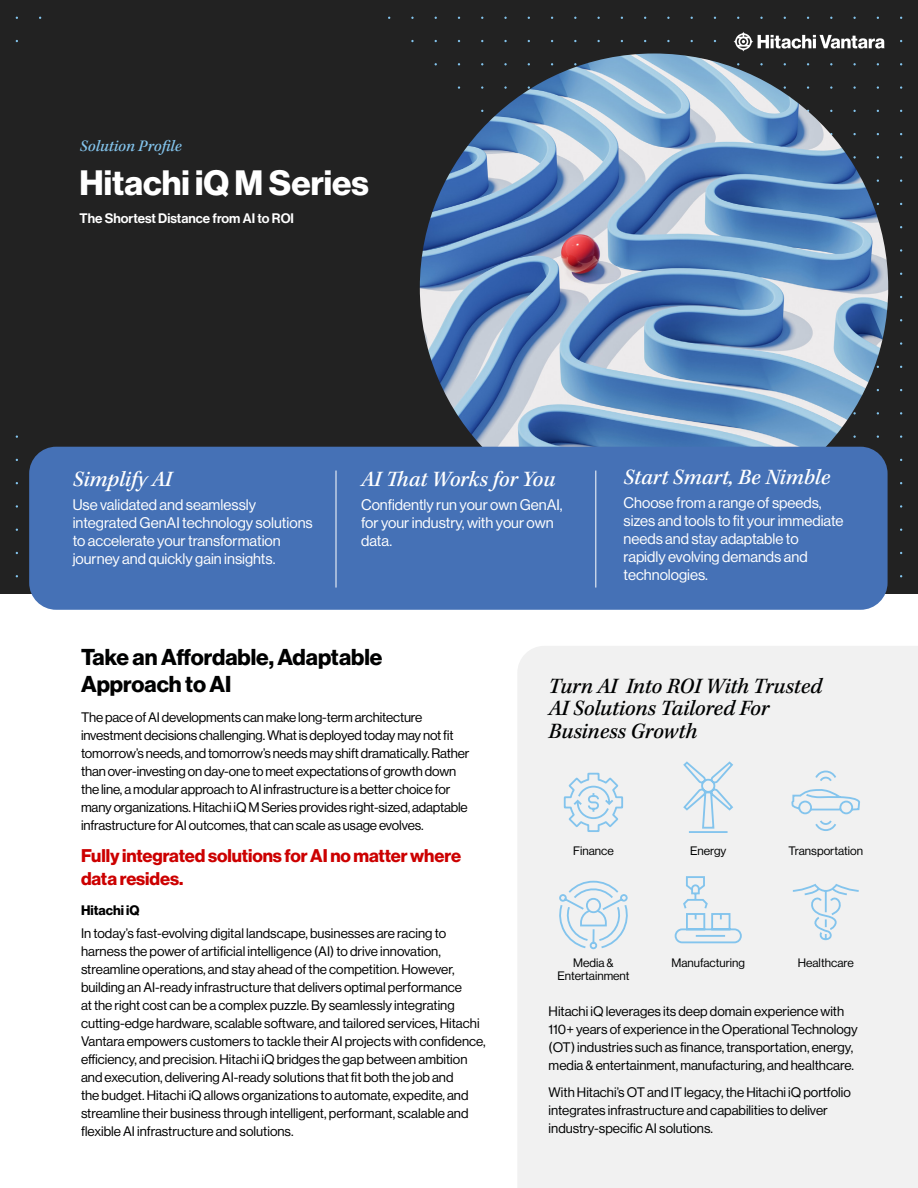
<style>
.page{position:relative;width:918px;height:1188px;background:#fff}
.page>*{position:absolute;margin:0;border:0;box-sizing:border-box;transform-origin:0 0}
.Main_Title_White{font:34.5px "N Haas Grotesk DS Pro 75 Bd";color:#fff}
.Primary-Subhead-Red{font:italic 500 22.5px/22.5px "Kepler Std";letter-spacing:-.005em;color:#000101}
.Callout_Headline_White_Kepler_Std_Medium{font:italic 500 22.5px "Kepler Std";color:#fff}
.Lead_Paragraph_15_18{font:22.5px/27px "N Haas Grotesk DS Pro 75 Bd";color:#000101}
.Primary-Subhead-Red-2{font:18px/22.5px "N Haas Grotesk DS Pro 75 Bd";letter-spacing:-.005em;color:#c00}
.Doc_Type_Italic_Teal{font:italic 500 16.5px "Kepler Std";color:#83c4ed}
.Callout_Body-_Grey{font:15px/18px "N Haas Grotesk DS Pro 55 Rg";color:#fff}
.Callout_Headline_White{font:15px/18px "N Haas Grotesk DS Pro 55 Rg";color:#fff}
.Body{font:13.5px/18px "N Haas Grotesk DS Pro 55 Rg";color:#000101}
.Main_Title_White-2{font:13.5px "N Haas Grotesk DS Pro 65 Md";color:#fff}
.Secondary-Subhead-Black{font:13.5px "N Haas Grotesk DS Pro 75 Bd";color:#000101}
.Body_White_Text{font:12px/13.5px "N Haas Grotesk DS Pro 55 Rg";color:#000101;text-align:center}
</style>
<div class="page">
<div style="left:602px;top:0;width:316px;height:594px;background:#222"></div>
<div style="left:0;top:0;width:602px;height:594px;background:#222"></div>
<div style="left:733px;top:31px;width:158px;height:27px;background:#222"></div>
<svg style="left:733px;top:32px;width:152px;height:20px"></svg>
<div style="left:518px;top:646px;width:400px;height:542px;background:#f1f1f1"></div>
<img style="left:420px;top:53px;width:468px;height:469px;border-radius:234px">
<div style="left:29px;top:447px;width:859px;height:163px;background:#4571b6;border-radius:27px"></div>
<hr style="left:336px;top:471px;width:1px;height:117px;background:#fff">
<hr style="left:595px;top:471px;width:1px;height:117px;background:#fff">
<svg style="left:558px;top:880px;width:71px;height:70px"></svg>
<svg style="left:674px;top:875px;width:69px;height:69px"></svg>
<svg style="left:791px;top:882px;width:70px;height:60px"></svg>
<svg style="left:563px;top:772px;width:61px;height:61px"></svg>
<svg style="left:682px;top:760px;width:53px;height:74px"></svg>
<svg style="left:790px;top:770px;width:71px;height:62px"></svg>
<p class="Doc_Type_Italic_Teal" style="left:80px;top:136px;width:104px">Solution Profile</p>
<p class="Main_Title_White" style="left:80px;top:163px;width:291px">Hitachi iQ M Series</p>
<p class="Main_Title_White-2" style="left:80px;top:211px;width:216px">The Shortest Distance from AI to ROI</p>
<p class="Callout_Headline_White_Kepler_Std_Medium" style="left:73px;top:466px;width:101px">Simplify AI</p>
<p class="Callout_Body-_Grey" style="left:73px;top:496px;width:242px">Use validated and seamlessly integrated GenAI technology solutions to accelerate your transformation journey and quickly gain insights.</p>
<p class="Callout_Headline_White_Kepler_Std_Medium" style="left:361px;top:466px;width:196px">AI That Works for You</p>
<p class="Callout_Headline_White" style="left:361px;top:496px;width:203px">Confidently run your own GenAI, for your industry, with your own data.</p>
<p class="Callout_Headline_White_Kepler_Std_Medium" style="left:624px;top:464px;width:208px">Start Smart, Be Nimble</p>
<p class="Callout_Body-_Grey" style="left:624px;top:494px;width:222px">Choose from a range of speeds, sizes and tools to fit your immediate needs and stay adaptable to rapidly evolving demands and technologies.</p>
<p class="Lead_Paragraph_15_18" style="left:81px;top:644px;width:303px">Take an Affordable, Adaptable<br>Approach to AI</p>
<p class="Body" style="left:81px;top:709px;width:390px">The pace of AI developments can make long-term architecture investment decisions challenging. What is deployed today may not fit tomorrow’s needs, and tomorrow’s needs may shift dramatically. Rather than over-investing on day-one to meet expectations of growth down the line, a modular approach to AI infrastructure is a better choice for many organizations. Hitachi iQ M Series provides right-sized, adaptable infrastructure for AI outcomes, that can scale as usage evolves.</p>
<p class="Primary-Subhead-Red-2" style="left:81px;top:845px;width:382px">Fully integrated solutions for AI no matter where data resides.</p>
<p class="Secondary-Subhead-Black" style="left:81px;top:902px;width:60px">Hitachi iQ</p>
<p class="Body" style="left:81px;top:924px;width:406px">In today’s fast-evolving digital landscape, businesses are racing to harness the power of artificial intelligence (AI) to drive innovation, streamline operations, and stay ahead of the competition. However, building an AI-ready infrastructure that delivers optimal performance<br>at the right cost can be a complex puzzle. By seamlessly integrating cutting-edge hardware, scalable software, and tailored services, Hitachi Vantara empowers customers to tackle their AI projects with confidence, efficiency, and precision. Hitachi iQ bridges the gap between ambition and execution, delivering AI-ready solutions that fit both the job and<br>the budget. Hitachi iQ allows organizations to automate, expedite, and streamline their business through intelligent, performant, scalable and flexible AI infrastructure and solutions.</p>
<p class="Primary-Subhead-Red" style="left:549px;top:675px;width:275px">Turn AI Into ROI With Trusted<br>AI Solutions Tailored For<br>Business Growth</p>
<p class="Body_White_Text" style="left:573px;top:844px;width:42px">Finance</p>
<p class="Body_White_Text" style="left:690px;top:844px;width:38px">Energy</p>
<p class="Body_White_Text" style="left:789px;top:844px;width:76px">Transportation</p>
<p class="Body_White_Text" style="left:671px;top:956px;width:75px">Manufacturing</p>
<p class="Body_White_Text" style="left:798px;top:956px;width:57px">Healthcare</p>
<p class="Body" style="left:549px;top:1002px;width:311px">Hitachi iQ leverages its deep domain experience with 110+ years of experience in the Operational Technology (OT) industries such as finance, transportation, energy, media &amp; entertainment, manufacturing, and healthcare.</p>
<p class="Body" style="left:549px;top:1083px;width:304px">With Hitachi’s OT and IT legacy, the Hitachi iQ portfolio integrates infrastructure and capabilities to deliver industry-specific AI solutions.</p>
<p class="Body_White_Text" style="left:557px;top:956px;width:74px">Media &amp;<br>Entertainment</p>
</div>
